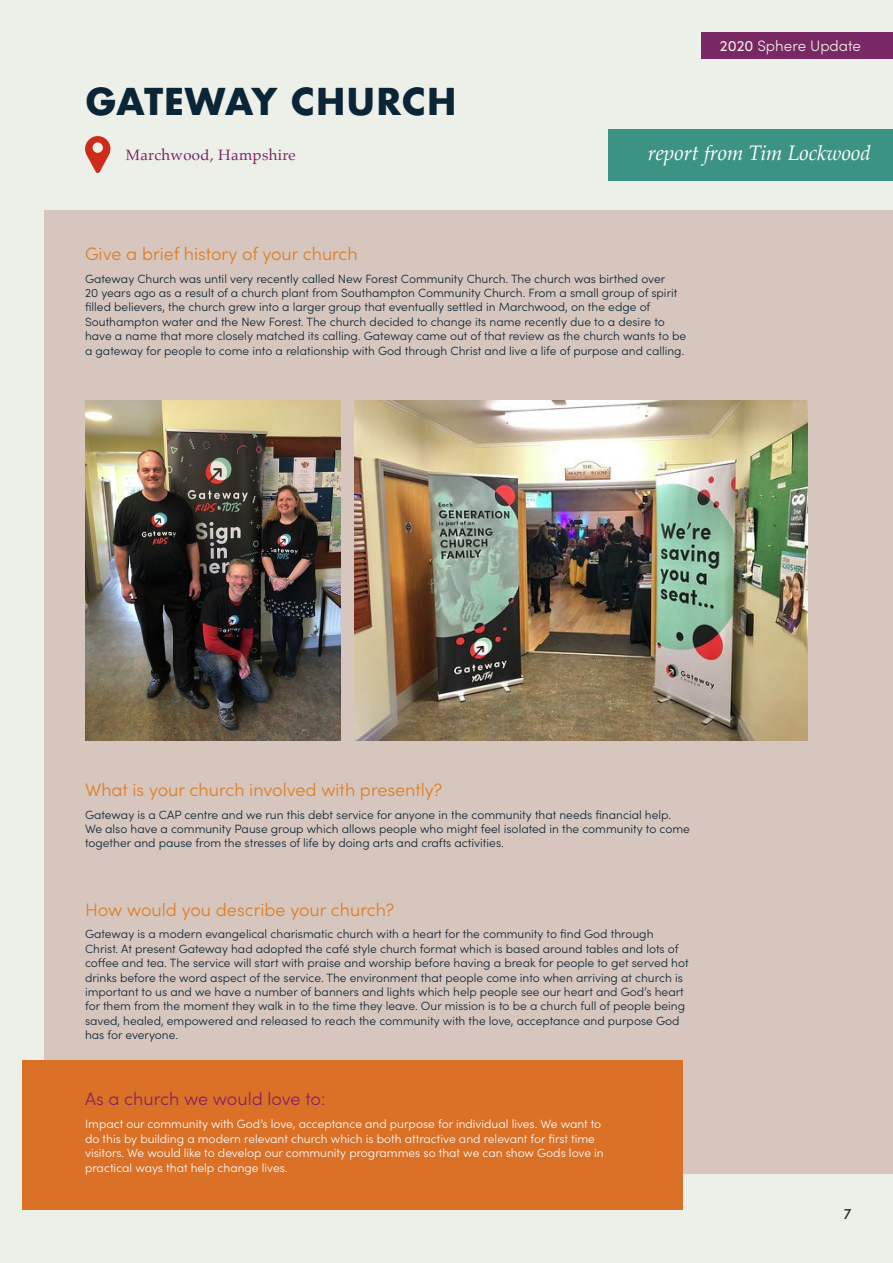
<style>
.page{position:relative;width:893px;height:1263px;background:#edefe9}
.page>*{position:absolute;margin:0;border:0;box-sizing:border-box;transform-origin:0 0}
.Headers{font:700 36px "Futura";letter-spacing:.01em;color:#0a2536}
.accents{font:italic 21px "Palatino";color:#fff}
.sub_headers{font:300 18px "Sofia Pro";color:#de7c25}
.sub_headers-2{font:300 18px "Sofia Pro";color:#852165}
.t1{font:300 15.15px "Sofia Pro";color:#eff0e9}
.accents-2{font:15px "Palatino";letter-spacing:.025em;color:#792663}
.t2{font:15px "Sofia Pro";color:#0a2536}
.body_text{font:300 12px/14.4px "Sofia Pro";color:#0a2536}
.body_text-2{font:300 12px/14.4px "Sofia Pro";color:#fff}
.s1{font-weight:400}
</style>
<div class="page">
<div style="left:702px;top:32px;width:191px;height:27px;background:#7a2863"></div>
<div style="left:609px;top:129px;width:284px;height:51px;background:#3d9383"></div>
<div style="left:45px;top:210px;width:848px;height:964px;background:#d6c6bd"></div>
<img style="left:86px;top:401px;width:255px;height:340px">
<img style="left:355px;top:401px;width:453px;height:340px">
<div style="left:22px;top:1060px;width:661px;height:149px;background:#db7027"></div>
<svg style="left:85px;top:136px;width:26px;height:37px"></svg>
<p class="Headers" style="left:85px;top:75px;width:373px">GATEWAY CHURCH</p>
<p class="accents-2" style="left:126px;top:142px;width:171px">Marchwood, Hampshire</p>
<p class="t1" style="left:720px;top:34px;width:143px"><span class="s1">2020</span> Sphere Update</p>
<p class="accents" style="left:648px;top:135px;width:225px">report from Tim Lockwood</p>
<p class="sub_headers" style="left:85px;top:240px;width:274px">Give a brief history of your church</p>
<p class="body_text" style="left:85px;top:270px;width:603px">Gateway Church was until very recently called New Forest Community Church. The church was birthed over<br>20 years ago as a result of a church plant from Southampton Community Church. From a small group of spirit filled believers, the church grew into a larger group that eventually settled in Marchwood, on the edge of Southampton water and the New Forest. The church decided to change its name recently due to a desire to have a name that more closely matched its calling. Gateway came out of that review as the church wants to be a gateway for people to come into a relationship with God through Christ and live a life of purpose and calling.</p>
<p class="sub_headers" style="left:85px;top:776px;width:359px">What is your church involved with presently?</p>
<p class="body_text" style="left:85px;top:806px;width:606px">Gateway is a CAP centre and we run this debt service for anyone in the community that needs financial help.<br>We also have a community Pause group which allows people who might feel isolated in the community to come together and pause from the stresses of life by doing arts and crafts activities.</p>
<p class="sub_headers" style="left:85px;top:896px;width:311px">How would you describe your church?</p>
<p class="body_text" style="left:85px;top:926px;width:605px">Gateway is a modern evangelical charismatic church with a heart for the community to find God through Christ. At present Gateway had adopted the café style church format which is based around tables and lots of coffee and tea. The service will start with praise and worship before having a break for people to get served hot drinks before the word aspect of the service. The environment that people come into when arriving at church is important to us and we have a number of banners and lights which help people see our heart and God’s heart for them from the moment they walk in to the time they leave. Our mission is to be a church full of people being saved, healed, empowered and released to reach the community with the love, acceptance and purpose God has for everyone.</p>
<p class="sub_headers-2" style="left:85px;top:1086px;width:242px">As a church we would love to:</p>
<p class="body_text-2" style="left:85px;top:1116px;width:520px">Impact our community with God’s love, acceptance and purpose for individual lives. We want to do this by building a modern relevant church which is both attractive and relevant for first time visitors. We would like to develop our community programmes so that we can show Gods love in practical ways that help change lives.</p>
<p class="t2" style="left:844px;top:1203px;width:9px">7</p>
</div>
